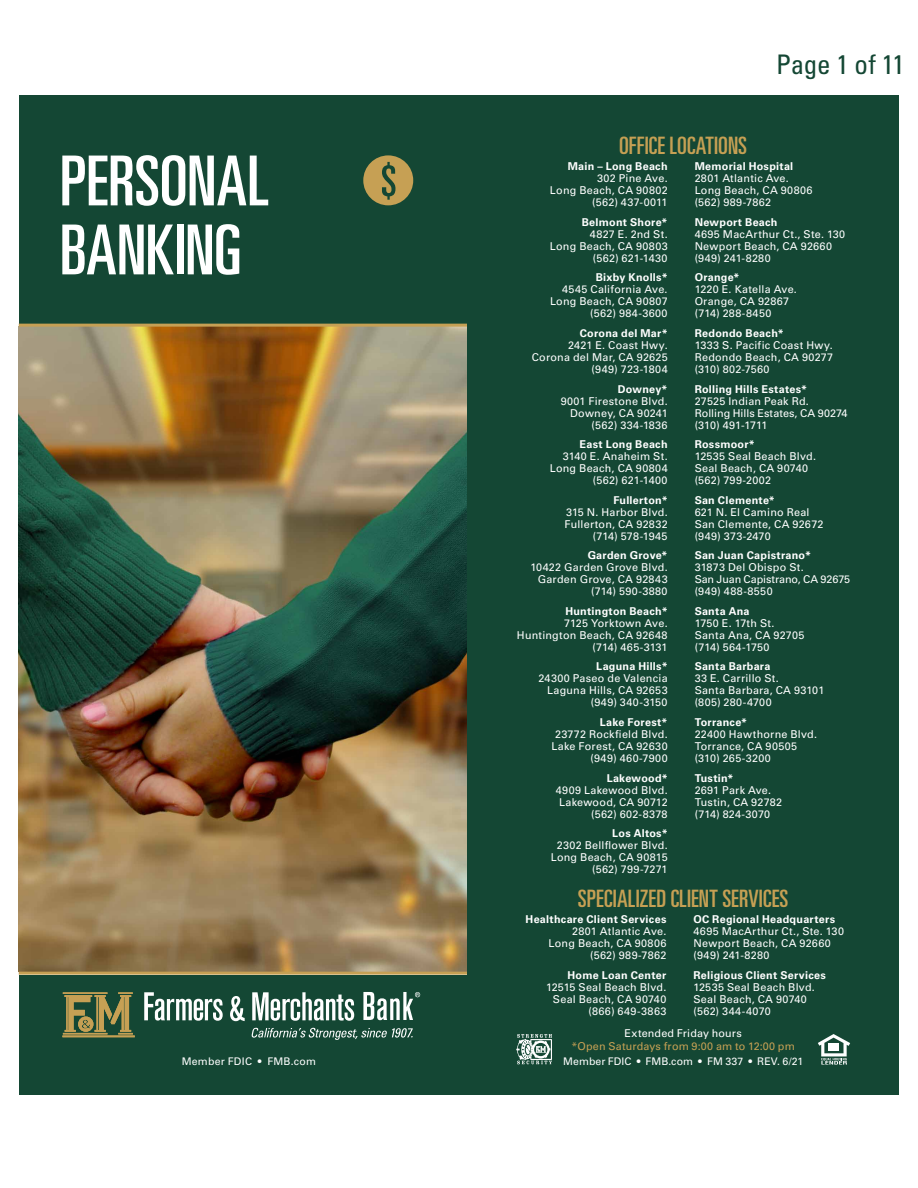
<style>
.page{position:relative;width:918px;height:1188px;background:#fff}
.page>*{position:absolute;margin:0;border:0;box-sizing:border-box;transform-origin:0 0}
.t1{font:ultra-condensed 69px/69px "Univers LT Std";letter-spacing:-.005em;color:#fff}
.t2{font:condensed 27px "Univers LT Std";letter-spacing:-.01em;color:#144734}
.t3{font:ultra-condensed 24px "Univers LT Std";letter-spacing:.01em;color:#c6a054}
.t4{font:10.8px/12px "Univers LT Std";letter-spacing:.025em;color:#fff;text-align:right}
.t5{font:700 10.8px "Univers LT Std";letter-spacing:.025em;color:#fff}
.t6{font:10.8px/12px "Univers LT Std";color:#fff}
.t7{font:10.8px/12px "Univers LT Std";letter-spacing:.005em;color:#fff}
.t8{font:10.8px "Univers LT Std";letter-spacing:.01em;color:#c6a054}
.t9{font:10.5px "Univers LT Std";letter-spacing:.015em;color:#fff}
</style>
<div class="page">
<img style="left:19px;top:327px;width:448px;height:645px">
<div style="left:19px;top:96px;width:448px;height:228px;background:#144734"></div>
<div style="left:19px;top:975px;width:448px;height:120px;background:#144734"></div>
<hr style="left:19px;top:324px;width:448px;height:3px;background:#c6a054">
<hr style="left:19px;top:972px;width:448px;height:3px;background:#c6a054">
<svg style="left:230px;top:996px;width:15px;height:25px"></svg>
<svg style="left:252px;top:992px;width:102px;height:29px"></svg>
<svg style="left:144px;top:992px;width:79px;height:29px"></svg>
<svg style="left:363px;top:992px;width:57px;height:28px"></svg>
<svg style="left:62px;top:992px;width:73px;height:45px"></svg>
<svg style="left:251px;top:1028px;width:162px;height:12px"></svg>
<svg style="left:363px;top:155px;width:50px;height:50px"></svg>
<div style="left:467px;top:96px;width:432px;height:999px;background:#144734"></div>
<svg style="left:818px;top:1034px;width:32px;height:31px"></svg>
<hr style="left:828px;top:1043px;width:11px;height:4px;background:#fff">
<svg style="left:516px;top:1034px;width:36px;height:30px"></svg>
<h1 class="t1" style="left:60px;top:146px;width:211px">PERSONAL<br>BANKING</h1>
<h3 class="t3" style="left:619px;top:131px;width:129px">OFFICE LOCATIONS</h3>
<h2 class="t2" style="left:776px;top:47px;width:130px">Page 1 of 11</h2>
<p class="t5" style="left:568px;top:160px;width:101px">Main – Long Beach</p>
<p class="t4" style="left:550px;top:173px;width:119px">302 Pine Ave.<br>Long Beach, CA 90802 (562) 437-0011</p>
<p class="t5" style="left:582px;top:216px;width:87px">Belmont Shore*</p>
<p class="t4" style="left:550px;top:228px;width:119px">4827 E. 2nd St.<br>Long Beach, CA 90803 (562) 621-1430</p>
<p class="t5" style="left:596px;top:271px;width:73px">Bixby Knolls*</p>
<p class="t4" style="left:550px;top:284px;width:119px">4545 California Ave.<br>Long Beach, CA 90807 (562) 984-3600</p>
<p class="t5" style="left:580px;top:327px;width:89px">Corona del Mar*</p>
<p class="t4" style="left:532px;top:339px;width:137px">2421 E. Coast Hwy.<br>Corona del Mar, CA 92625 (949) 723-1804</p>
<p class="t5" style="left:618px;top:382px;width:51px">Downey*</p>
<p class="t4" style="left:561px;top:395px;width:108px">9001 Firestone Blvd.<br>Downey, CA 90241 (562) 334-1836</p>
<p class="t5" style="left:580px;top:438px;width:90px">East Long Beach</p>
<p class="t4" style="left:550px;top:450px;width:119px">3140 E. Anaheim St.<br>Long Beach, CA 90804 (562) 621-1400</p>
<p class="t5" style="left:613px;top:494px;width:56px">Fullerton*</p>
<p class="t4" style="left:565px;top:506px;width:105px">315 N. Harbor Blvd.<br>Fullerton, CA 92832 (714) 578-1945</p>
<p class="t5" style="left:588px;top:549px;width:81px">Garden Grove*</p>
<p class="t4" style="left:530px;top:562px;width:139px">10422 Garden Grove Blvd.<br>Garden Grove, CA 92843 (714) 590-3880</p>
<p class="t5" style="left:565px;top:605px;width:104px">Huntington Beach*</p>
<p class="t4" style="left:517px;top:617px;width:152px">7125 Yorktown Ave.<br>Huntington Beach, CA 92648 (714) 465-3131</p>
<p class="t5" style="left:596px;top:660px;width:73px">Laguna Hills*</p>
<p class="t4" style="left:538px;top:673px;width:131px">24300 Paseo de Valencia<br>Laguna Hills, CA 92653 (949) 340-3150</p>
<p class="t5" style="left:600px;top:716px;width:69px">Lake Forest*</p>
<p class="t4" style="left:551px;top:728px;width:118px">23772 Rockfield Blvd.<br>Lake Forest, CA 92630 (949) 460-7900</p>
<p class="t5" style="left:607px;top:771px;width:62px">Lakewood*</p>
<p class="t4" style="left:556px;top:784px;width:113px">4909 Lakewood Blvd.<br>Lakewood, CA 90712 (562) 602-8378</p>
<p class="t5" style="left:612px;top:827px;width:57px">Los Altos*</p>
<p class="t4" style="left:551px;top:839px;width:118px">2302 Bellflower Blvd.<br>Long Beach, CA 90815 (562) 799-7271</p>
<p class="t5" style="left:695px;top:160px;width:100px">Memorial Hospital</p>
<p class="t4" style="left:695px;top:173px;width:119px;text-align:left">2801 Atlantic Ave.<br>Long Beach, CA 90806 (562) 989-7862</p>
<p class="t5" style="left:695px;top:216px;width:84px">Newport Beach</p>
<p class="t4" style="left:695px;top:228px;width:152px;text-align:left">4695 MacArthur Ct., Ste. 130<br>Newport Beach, CA 92660 (949) 241-8280</p>
<p class="t5" style="left:695px;top:271px;width:46px">Orange*</p>
<p class="t4" style="left:695px;top:284px;width:104px;text-align:left">1220 E. Katella Ave.<br>Orange, CA 92867 (714) 288-8450</p>
<p class="t5" style="left:695px;top:327px;width:91px">Redondo Beach*</p>
<p class="t4" style="left:695px;top:339px;width:140px;text-align:justify">1333 S. Pacific Coast Hwy.<br>Redondo Beach, CA 90277 (310) 802-7560</p>
<p class="t5" style="left:695px;top:382px;width:114px">Rolling Hills Estates*</p>
<p class="t6" style="left:695px;top:395px;width:154px">27525 Indian Peak Rd.<br>Rolling Hills Estates, CA 90274 (310) 491-1711</p>
<p class="t5" style="left:695px;top:438px;width:62px">Rossmoor*</p>
<p class="t4" style="left:695px;top:450px;width:123px;text-align:left">12535 Seal Beach Blvd.<br>Seal Beach, CA 90740 (562) 799-2002</p>
<p class="t5" style="left:695px;top:494px;width:82px">San Clemente*</p>
<p class="t4" style="left:695px;top:506px;width:130px;text-align:left">621 N. El Camino Real<br>San Clemente, CA 92672 (949) 373-2470</p>
<p class="t5" style="left:695px;top:549px;width:118px">San Juan Capistrano*</p>
<p class="t7" style="left:695px;top:562px;width:157px">31873 Del Obispo St.<br>San Juan Capistrano, CA 92675 (949) 488-8550</p>
<p class="t5" style="left:695px;top:605px;width:56px">Santa Ana</p>
<p class="t4" style="left:695px;top:617px;width:111px;text-align:left">1750 E. 17th St.<br>Santa Ana, CA 92705 (714) 564-1750</p>
<p class="t5" style="left:695px;top:660px;width:77px">Santa Barbara</p>
<p class="t4" style="left:695px;top:673px;width:131px;text-align:left">33 E. Carrillo St.<br>Santa Barbara, CA 93101 (805) 280-4700</p>
<p class="t5" style="left:695px;top:716px;width:54px">Torrance*</p>
<p class="t4" style="left:695px;top:728px;width:124px;text-align:left">22400 Hawthorne Blvd.<br>Torrance, CA 90505 (310) 265-3200</p>
<p class="t5" style="left:695px;top:771px;width:40px">Tustin*</p>
<p class="t4" style="left:695px;top:784px;width:89px;text-align:left">2691 Park Ave.<br>Tustin, CA 92782 (714) 824-3070</p>
<h3 class="t3" style="left:578px;top:884px;width:212px">SPECIALIZED CLIENT SERVICES</h3>
<p class="t5" style="left:526px;top:913px;width:142px">Healthcare Client Services</p>
<p class="t4" style="left:549px;top:926px;width:119px">2801 Atlantic Ave.<br>Long Beach, CA 90806 (562) 989-7862</p>
<p class="t5" style="left:568px;top:969px;width:100px">Home Loan Center</p>
<p class="t4" style="left:546px;top:981px;width:122px">12515 Seal Beach Blvd.<br>Seal Beach, CA 90740 (866) 649-3863</p>
<p class="t5" style="left:693px;top:913px;width:143px">OC Regional Headquarters</p>
<p class="t4" style="left:693px;top:926px;width:152px;text-align:left">4695 MacArthur Ct., Ste. 130<br>Newport Beach, CA 92660 (949) 241-8280</p>
<p class="t5" style="left:693px;top:969px;width:134px">Religious Client Services</p>
<p class="t4" style="left:693px;top:981px;width:123px;text-align:left">12535 Seal Beach Blvd.<br>Seal Beach, CA 90740 (562) 344-4070</p>
<p class="t4" style="left:625px;top:1027px;width:119px">Extended Friday hours</p>
<p class="t8" style="left:572px;top:1040px;width:225px">*Open Saturdays from 9:00 am to 12:00 pm</p>
<p class="t9" style="left:182px;top:1055px;width:136px">Member FDIC • FMB.com</p>
<p class="t9" style="left:563px;top:1055px;width:241px">Member FDIC • FMB.com • FM 337 • REV. 6/21</p>
</div>
